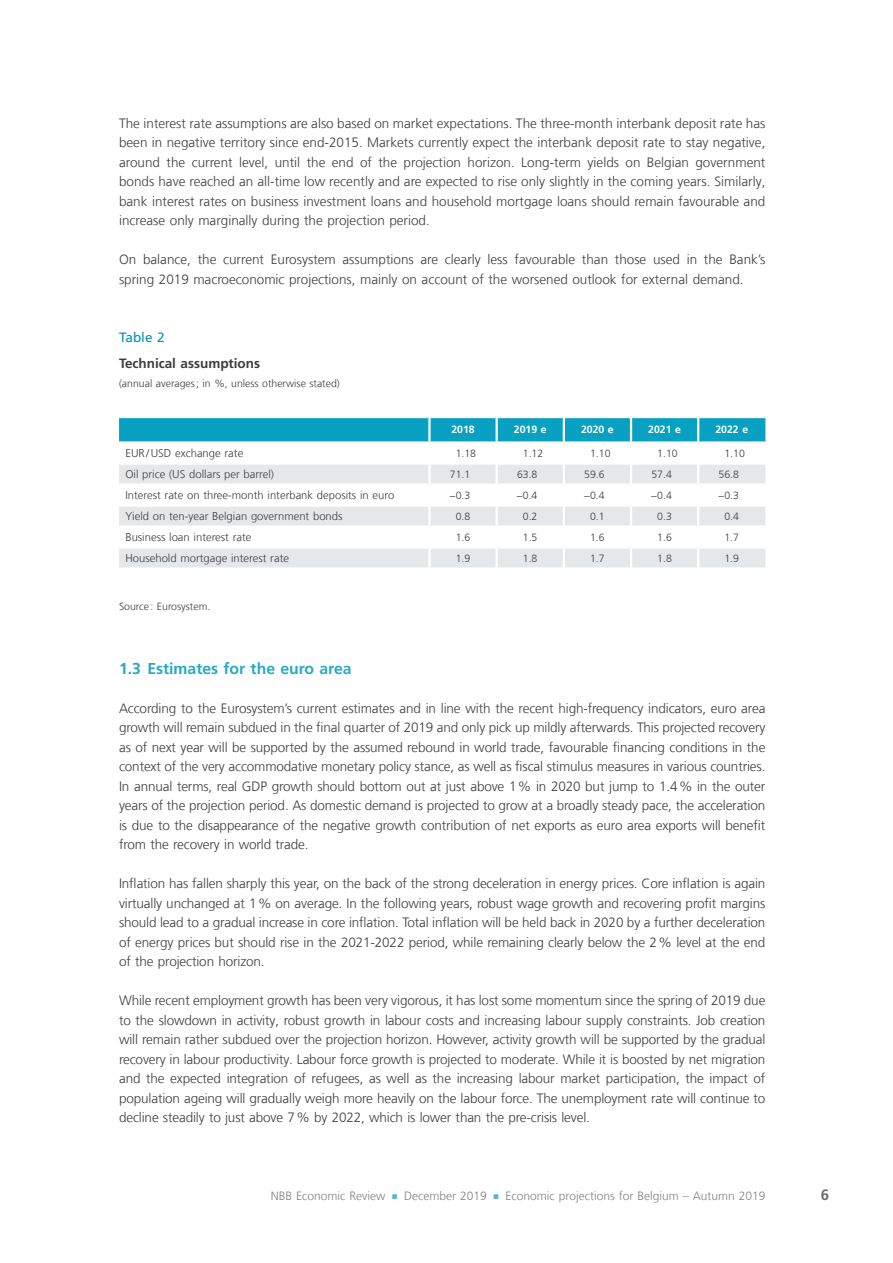
<style>
.page{position:relative;width:893px;height:1263px;background:#fff}
.page>*{position:absolute;margin:0;border:0;box-sizing:border-box;transform-origin:0 0}
.t1{font:700 15.75px "Frutiger LT Com";color:#27a9c7}
.t2{font:700 15px "Frutiger LT Com";color:#6c6d70}
.Text{font:300 13.5px/19.5px "Frutiger LT Com";color:#3e3e3f;text-align:justify}
.t3{font:700 13.5px/25.5px "Frutiger LT Com";color:#3e3e3f}
.t4{font:300 12px "Frutiger LT Com";color:#808285}
.t5{font:300 11.25px "Frutiger LT Com";color:#3e3e3f}
.t6{font:300 10.5px "Frutiger LT Com";color:#3e3e3f}
.t7{font:700 10.5px "Frutiger LT Com";color:#fff}
.s1{font-weight:400;color:#0092b6}
.s2{color:#57b3cd}
</style>
<div class="page">
<div style="left:119px;top:418px;width:646px;height:23px;background:#08a1c1"></div>
<svg style="left:119px;top:465px;width:646px;height:102px;fill:#e6e7e9"></svg>
<hr style="left:428px;top:416px;width:3px;height:27px;background:#fff">
<hr style="left:496px;top:416px;width:2px;height:27px;background:#fff">
<hr style="left:563px;top:416px;width:2px;height:27px;background:#fff">
<hr style="left:630px;top:416px;width:2px;height:27px;background:#fff">
<hr style="left:697px;top:416px;width:2px;height:27px;background:#fff">
<hr style="left:428px;top:464px;width:3px;height:21px;background:#fff">
<hr style="left:496px;top:464px;width:2px;height:21px;background:#fff">
<hr style="left:563px;top:464px;width:2px;height:21px;background:#fff">
<hr style="left:630px;top:464px;width:2px;height:21px;background:#fff">
<hr style="left:697px;top:464px;width:2px;height:21px;background:#fff">
<hr style="left:119px;top:483px;width:309px;height:3px;background:#fff">
<hr style="left:431px;top:483px;width:65px;height:3px;background:#fff">
<hr style="left:428px;top:485px;width:3px;height:21px;background:#fff">
<hr style="left:498px;top:483px;width:65px;height:3px;background:#fff">
<hr style="left:496px;top:485px;width:2px;height:21px;background:#fff">
<hr style="left:565px;top:483px;width:65px;height:3px;background:#fff">
<hr style="left:563px;top:485px;width:2px;height:21px;background:#fff">
<hr style="left:632px;top:483px;width:65px;height:3px;background:#fff">
<hr style="left:630px;top:485px;width:2px;height:21px;background:#fff">
<hr style="left:699px;top:483px;width:66px;height:3px;background:#fff">
<hr style="left:697px;top:485px;width:2px;height:21px;background:#fff">
<hr style="left:119px;top:504px;width:309px;height:3px;background:#fff">
<hr style="left:431px;top:504px;width:65px;height:3px;background:#fff">
<hr style="left:428px;top:506px;width:3px;height:21px;background:#fff">
<hr style="left:498px;top:504px;width:65px;height:3px;background:#fff">
<hr style="left:496px;top:506px;width:2px;height:21px;background:#fff">
<hr style="left:565px;top:504px;width:65px;height:3px;background:#fff">
<hr style="left:563px;top:506px;width:2px;height:21px;background:#fff">
<hr style="left:632px;top:504px;width:65px;height:3px;background:#fff">
<hr style="left:630px;top:506px;width:2px;height:21px;background:#fff">
<hr style="left:699px;top:504px;width:66px;height:3px;background:#fff">
<hr style="left:697px;top:506px;width:2px;height:21px;background:#fff">
<hr style="left:119px;top:525px;width:309px;height:3px;background:#fff">
<hr style="left:431px;top:525px;width:65px;height:3px;background:#fff">
<hr style="left:428px;top:527px;width:3px;height:21px;background:#fff">
<hr style="left:498px;top:525px;width:65px;height:3px;background:#fff">
<hr style="left:496px;top:527px;width:2px;height:21px;background:#fff">
<hr style="left:565px;top:525px;width:65px;height:3px;background:#fff">
<hr style="left:563px;top:527px;width:2px;height:21px;background:#fff">
<hr style="left:632px;top:525px;width:65px;height:3px;background:#fff">
<hr style="left:630px;top:527px;width:2px;height:21px;background:#fff">
<hr style="left:699px;top:525px;width:66px;height:3px;background:#fff">
<hr style="left:697px;top:527px;width:2px;height:21px;background:#fff">
<hr style="left:119px;top:546px;width:309px;height:3px;background:#fff">
<hr style="left:431px;top:546px;width:65px;height:3px;background:#fff">
<hr style="left:428px;top:548px;width:3px;height:22px;background:#fff">
<hr style="left:498px;top:546px;width:65px;height:3px;background:#fff">
<hr style="left:496px;top:548px;width:2px;height:22px;background:#fff">
<hr style="left:565px;top:546px;width:65px;height:3px;background:#fff">
<hr style="left:563px;top:548px;width:2px;height:22px;background:#fff">
<hr style="left:632px;top:546px;width:65px;height:3px;background:#fff">
<hr style="left:630px;top:548px;width:2px;height:22px;background:#fff">
<hr style="left:699px;top:546px;width:66px;height:3px;background:#fff">
<hr style="left:697px;top:548px;width:2px;height:22px;background:#fff">
<p class="Text" style="left:119px;top:113px;width:648px">The interest rate assumptions are also based on market expectations. The three-month interbank deposit rate has been in negative territory since end-2015. Markets currently expect the interbank deposit rate to stay negative, around the current level, until the end of the projection horizon. Long-term yields on Belgian government bonds have reached an all-time low recently and are expected to rise only slightly in the coming years. Similarly, bank interest rates on business investment loans and household mortgage loans should remain favourable and increase only marginally during the projection period.</p>
<p class="Text" style="left:119px;top:249px;width:648px">On balance, the current Eurosystem assumptions are clearly less favourable than those used in the Bank’s spring 2019 macroeconomic projections, mainly on account of the worsened outlook for external demand.</p>
<p class="t3" style="left:119px;top:324px;width:143px"><span class="s1">Table 2<br></span>Technical assumptions</p>
<p class="t6" style="left:119px;top:377px;width:222px">(annual averages; in %, unless otherwise stated)</p>
<p class="t7" style="left:451px;top:423px;width:25px">2018</p>
<p class="t7" style="left:514px;top:423px;width:34px">2019 e</p>
<p class="t7" style="left:581px;top:423px;width:34px">2020 e</p>
<p class="t7" style="left:648px;top:423px;width:34px">2021 e</p>
<p class="t7" style="left:715px;top:423px;width:34px">2022 e</p>
<p class="t5" style="left:125px;top:446px;width:119px">EUR/USD exchange rate</p>
<p class="t6" style="left:456px;top:447px;width:22px">1.18</p>
<p class="t6" style="left:523px;top:447px;width:22px">1.12</p>
<p class="t6" style="left:590px;top:447px;width:22px">1.10</p>
<p class="t6" style="left:657px;top:447px;width:22px">1.10</p>
<p class="t6" style="left:724px;top:447px;width:22px">1.10</p>
<p class="t5" style="left:125px;top:467px;width:150px">Oil price (US dollars per barrel)</p>
<p class="t6" style="left:450px;top:468px;width:22px">71.1</p>
<p class="t6" style="left:517px;top:468px;width:22px">63.8</p>
<p class="t6" style="left:584px;top:468px;width:22px">59.6</p>
<p class="t6" style="left:651px;top:468px;width:22px">57.4</p>
<p class="t6" style="left:719px;top:468px;width:22px">56.8</p>
<p class="t5" style="left:125px;top:488px;width:270px">Interest rate on three‑month interbank deposits in euro</p>
<p class="t6" style="left:449px;top:489px;width:22px">−0.3</p>
<p class="t6" style="left:517px;top:489px;width:22px">−0.4</p>
<p class="t6" style="left:584px;top:489px;width:22px">−0.4</p>
<p class="t6" style="left:651px;top:489px;width:22px">−0.4</p>
<p class="t6" style="left:718px;top:489px;width:22px">−0.3</p>
<p class="t5" style="left:125px;top:509px;width:219px">Yield on ten‑year Belgian government bonds</p>
<p class="t6" style="left:456px;top:510px;width:16px">0.8</p>
<p class="t6" style="left:523px;top:510px;width:16px">0.2</p>
<p class="t6" style="left:590px;top:510px;width:16px">0.1</p>
<p class="t6" style="left:657px;top:510px;width:16px">0.3</p>
<p class="t6" style="left:724px;top:510px;width:16px">0.4</p>
<p class="t5" style="left:125px;top:530px;width:128px">Business loan interest rate</p>
<p class="t6" style="left:456px;top:531px;width:16px">1.6</p>
<p class="t6" style="left:523px;top:531px;width:16px">1.5</p>
<p class="t6" style="left:590px;top:531px;width:16px">1.6</p>
<p class="t6" style="left:657px;top:531px;width:16px">1.6</p>
<p class="t6" style="left:724px;top:531px;width:16px">1.7</p>
<p class="t5" style="left:125px;top:551px;width:165px">Household mortgage interest rate</p>
<p class="t6" style="left:456px;top:552px;width:16px">1.9</p>
<p class="t6" style="left:523px;top:552px;width:16px">1.8</p>
<p class="t6" style="left:590px;top:552px;width:16px">1.7</p>
<p class="t6" style="left:657px;top:552px;width:16px">1.8</p>
<p class="t6" style="left:724px;top:552px;width:16px">1.9</p>
<p class="t6" style="left:119px;top:600px;width:93px">Source : Eurosystem.</p>
<p class="t1" style="left:119px;top:658px;width:234px">1.3 Estimates for the euro area</p>
<p class="Text" style="left:119px;top:698px;width:648px">According to the Eurosystem’s current estimates and in line with the recent high-frequency indicators, euro area growth will remain subdued in the final quarter of 2019 and only pick up mildly afterwards. This projected recovery as of next year will be supported by the assumed rebound in world trade, favourable financing conditions in the context of the very accommodative monetary policy stance, as well as fiscal stimulus measures in various countries.<br>In annual terms, real GDP growth should bottom out at just above 1% in 2020 but jump to 1.4% in the outer years of the projection period. As domestic demand is projected to grow at a broadly steady pace, the acceleration is due to the disappearance of the negative growth contribution of net exports as euro area exports will benefit from the recovery in world trade.</p>
<p class="Text" style="left:119px;top:873px;width:648px">Inflation has fallen sharply this year, on the back of the strong deceleration in energy prices. Core inflation is again virtually unchanged at 1% on average. In the following years, robust wage growth and recovering profit margins should lead to a gradual increase in core inflation. Total inflation will be held back in 2020 by a further deceleration of energy prices but should rise in the 2021-2022 period, while remaining clearly below the 2% level at the end of the projection horizon.</p>
<p class="Text" style="left:119px;top:990px;width:648px">While recent employment growth has been very vigorous, it has lost some momentum since the spring of 2019 due to the slowdown in activity, robust growth in labour costs and increasing labour supply constraints. Job creation will remain rather subdued over the projection horizon. However, activity growth will be supported by the gradual recovery in labour productivity. Labour force growth is projected to moderate. While it is boosted by net migration and the expected integration of refugees, as well as the increasing labour market participation, the impact of population ageing will gradually weigh more heavily on the labour force. The unemployment rate will continue to decline steadily to just above 7% by 2022, which is lower than the pre-crisis level.</p>
<p class="t4" style="left:271px;top:1188px;width:496px">NBB Economic Review <span class="s2">○</span> December 2019 <span class="s2">○</span> Economic projections for Belgium – Autumn 2019</p>
<p class="t2" style="left:821px;top:1186px;width:10px">6</p>
</div>
